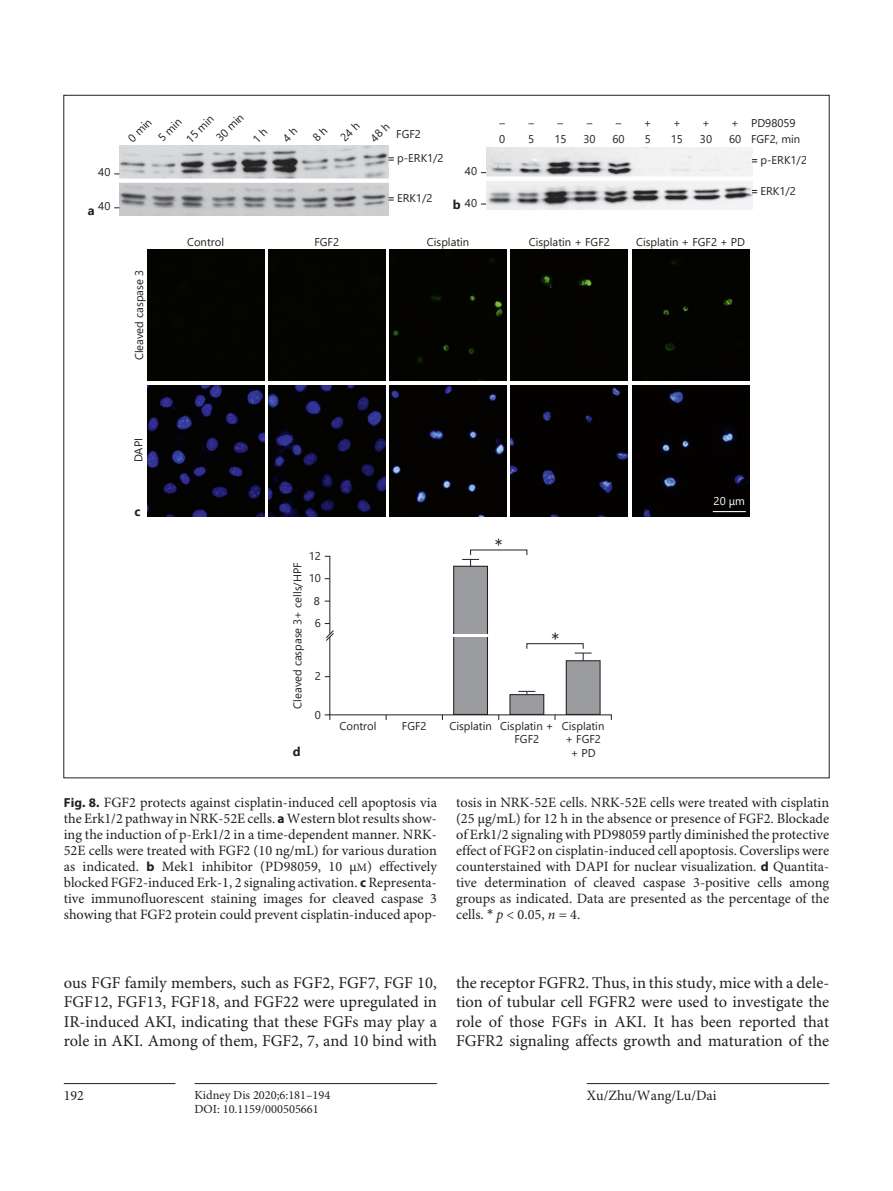
<style>
.page{position:relative;width:893px;height:1191px;background:#fff}
.page>*{position:absolute;margin:0;border:0;box-sizing:border-box;transform-origin:0 0}
.t1{font:16.5px/19px "Minion Pro";color:#231f20;text-align:justify}
.t2{font:16.5px "Consolas";color:#231f20}
.t3{font:14.25px/15.9px "Minion Pro";color:#231f20;text-align:justify}
.t4{font:700 12.75px "Segoe UI";color:#231f20}
.t5{font:12.3px "Minion Pro";color:#231f20}
.t6{font:11.25px/22.4px "Segoe UI";color:#231f20;text-align:center}
.t7{font:11.25px "Segoe UI";color:#fff}
.s1{font-family:"Myriad Pro";font-weight:700;font-size:13.2px}
.s2{font-family:"Myriad Pro";font-weight:700;font-size:13.35px}
.s3{font-size:11.4px}
.s4{font-family:"Cambria"}
.s5{font-style:italic}
</style>
<div class="page">
<hr style="left:64px;top:1083px;width:111px;height:1px;background:#231f20">
<hr style="left:195px;top:1083px;width:242px;height:1px;background:#231f20">
<hr style="left:587px;top:1083px;width:242px;height:1px;background:#231f20">
<img style="left:119px;top:146px;width:270px;height:69px">
<svg style="left:389px;top:157px;width:5px;height:4px"></svg>
<svg style="left:389px;top:197px;width:5px;height:4px"></svg>
<img style="left:486px;top:147px;width:266px;height:62px">
<svg style="left:752px;top:159px;width:5px;height:4px"></svg>
<img style="left:632px;top:386px;width:117px;height:130px">
<div style="left:511px;top:386px;width:117px;height:130px;background:#030200"></div>
<div style="left:390px;top:386px;width:117px;height:130px;background:#040301"></div>
<img style="left:268px;top:386px;width:117px;height:130px">
<img style="left:147px;top:386px;width:117px;height:130px">
<div style="left:632px;top:250px;width:117px;height:130px;background:#030400"></div>
<div style="left:511px;top:250px;width:117px;height:130px;background:#040300"></div>
<div style="left:390px;top:250px;width:117px;height:130px;background:#040300"></div>
<div style="left:268px;top:250px;width:117px;height:130px;background:#040400"></div>
<div style="left:147px;top:250px;width:117px;height:130px;background:#040300"></div>
<hr style="left:713px;top:511px;width:33px;height:1px;background:#fff">
<svg style="left:329px;top:555px;width:283px;height:160px"></svg>
<div style="left:510px;top:694px;width:34px;height:20px;background:#9b9ca0"></div>
<div style="left:509px;top:694px;width:35px;height:21px;border:1px solid #231f20"></div>
<svg style="left:518px;top:691px;width:17px;height:3px"></svg>
<div style="left:566px;top:660px;width:34px;height:54px;background:#9b9ca0"></div>
<div style="left:566px;top:660px;width:35px;height:55px;border:1px solid #231f20"></div>
<svg style="left:575px;top:653px;width:17px;height:7px"></svg>
<div style="left:527px;top:643px;width:56px;height:6px;border:1px solid #231f20"></div>
<svg style="left:325px;top:714px;width:6px;height:6px"></svg>
<div style="left:454px;top:566px;width:33px;height:148px;background:#9b9ca0"></div>
<div style="left:453px;top:566px;width:35px;height:149px;border:1px solid #231f20"></div>
<svg style="left:462px;top:559px;width:17px;height:7px"></svg>
<hr style="left:329px;top:634px;width:160px;height:3px;background:#fff">
<svg style="left:325px;top:623px;width:9px;height:18px"></svg>
<p class="t6" style="left:98px;top:160px;width:14px">40</p>
<p class="t6" style="left:98px;top:194px;width:14px">40</p>
<p class="t4" style="left:88px;top:199px;width:8px">a</p>
<p class="t6" style="left:121px;top:131px;width:29px;rotate:-45deg">0 min</p>
<p class="t6" style="left:151px;top:131px;width:29px;rotate:-45deg">5 min</p>
<p class="t6" style="left:179px;top:132px;width:35px;rotate:-45deg">15 min</p>
<p class="t6" style="left:209px;top:131px;width:35px;rotate:-45deg">30 min</p>
<p class="t6" style="left:349px;top:116px;width:23px;line-height:21.9px;text-align:left;text-indent:-21px;rotate:-45deg">24 h<br>48 h</p>
<p class="t6" style="left:396px;top:122px;width:26px">FGF2</p>
<p class="t6" style="left:397px;top:146px;width:48px">p-ERK1/2</p>
<p class="t6" style="left:397px;top:186px;width:37px">ERK1/2</p>
<p class="t6" style="left:465px;top:159px;width:14px">40</p>
<p class="t6" style="left:465px;top:190px;width:14px">40</p>
<p class="t4" style="left:453px;top:192px;width:9px">b</p>
<p class="t6" style="left:499px;top:110px;width:36px">– –</p>
<p class="t6" style="left:558px;top:110px;width:36px">– –</p>
<p class="t6" style="left:616px;top:110px;width:37px">– +</p>
<p class="t6" style="left:673px;top:110px;width:9px">+</p>
<p class="t6" style="left:702px;top:110px;width:9px">+</p>
<p class="t6" style="left:731px;top:110px;width:9px">+</p>
<p class="t6" style="left:499px;top:127px;width:8px">0</p>
<p class="t6" style="left:528px;top:127px;width:8px">5</p>
<p class="t6" style="left:554px;top:127px;width:14px">15</p>
<p class="t6" style="left:583px;top:127px;width:14px">30</p>
<p class="t6" style="left:613px;top:127px;width:14px">60</p>
<p class="t6" style="left:645px;top:127px;width:8px">5</p>
<p class="t6" style="left:671px;top:127px;width:14px">15</p>
<p class="t6" style="left:700px;top:127px;width:14px">30</p>
<p class="t6" style="left:729px;top:127px;width:14px">60</p>
<p class="t6" style="left:751px;top:113px;width:51px;line-height:16.4px;text-align:left">PD98059<br>FGF2, min</p>
<p class="t6" style="left:760px;top:148px;width:48px">p-ERK1/2</p>
<p class="t6" style="left:760px;top:179px;width:37px">ERK1/2</p>
<p class="t6" style="left:127px;top:360px;width:92px;rotate:-90deg">Cleaved caspase 3</p>
<p class="t6" style="left:187px;top:229px;width:38px">Control</p>
<p class="t6" style="left:314px;top:229px;width:26px">FGF2</p>
<p class="t6" style="left:427px;top:229px;width:44px">Cisplatin</p>
<p class="t6" style="left:529px;top:229px;width:83px">Cisplatin + FGF2</p>
<p class="t6" style="left:636px;top:229px;width:111px">Cisplatin + FGF2 + PD</p>
<p class="t6" style="left:126px;top:462px;width:26px;rotate:-90deg">DAPI</p>
<p class="t4" style="left:134px;top:500px;width:8px">c</p>
<p class="t6" style="left:285px;top:709px;width:148px;rotate:-90deg">Cleaved caspase 3+ cells/HPF</p>
<p class="t6" style="left:309px;top:544px;width:14px">12<br>10<br>8<br>6</p>
<p class="t6" style="left:315px;top:664px;width:8px">2</p>
<p class="t6" style="left:315px;top:702px;width:8px">0</p>
<p class="t4" style="left:293px;top:740px;width:9px">d</p>
<p class="t2" style="left:494px;top:533px;width:11px">*</p>
<p class="t2" style="left:551px;top:627px;width:11px">*</p>
<p class="t6" style="left:339px;top:713px;width:38px">Control</p>
<p class="t6" style="left:402px;top:713px;width:26px">FGF2</p>
<p class="t6" style="left:449px;top:713px;width:44px">Cisplatin</p>
<p class="t6" style="left:562px;top:718px;width:44px;line-height:13.5px">Cisplatin + FGF2 + PD</p>
<p class="t6" style="left:500px;top:718px;width:55px;line-height:13.5px">Cisplatin +<br>FGF2</p>
<p class="t7" style="left:714px;top:490px;width:33px">20 μm</p>
<p class="t3" style="left:64px;top:795px;width:375px"><span class="s1">Fig. 8.</span> FGF2 protects against cisplatin-induced cell apoptosis via the Erk1/2 pathway in NRK-52E cells. <span class="s2">a</span> Western blot results show&shy;ing the induction of p-Erk1/2 in a time-dependent manner. NRK-52E cells were treated with FGF2 (10 ng/mL) for various duration as indicated. <span class="s2">b</span> Mek1 inhibitor (PD98059, 10 µ<span class="s3">M</span>) effectively blocked FGF2-induced Erk-1, 2 signaling activation. <span class="s2">c</span> Representa&shy;tive immunofluorescent staining images for cleaved caspase 3 showing that FGF2 protein could prevent cisplatin-induced apop-</p>
<p class="t3" style="left:456px;top:795px;width:375px">tosis in NRK-52E cells. NRK-52E cells were treated with cisplatin (25 µg/mL) for 12 h in the absence or presence of FGF2. Blockade of Erk1/2 signaling with PD98059 partly diminished the protective effect of FGF2 on cisplatin-induced cell apoptosis. Coverslips were counterstained with DAPI for nuclear visualization. <span class="s2">d</span> Quantita&shy;tive determination of cleaved caspase 3-positive cells among groups as indicated. Data are presented as the percentage of the cells. <span class="s4">*</span> <span class="s5">p</span> &lt; 0.05, <span class="s5">n</span> = 4.</p>
<p class="t1" style="left:64px;top:974px;width:375px">ous FGF family members, such as FGF2, FGF7, FGF 10, FGF12, FGF13, FGF18, and FGF22 were upregulated in IR-induced AKI, indicating that these FGFs may play a role in AKI. Among of them, FGF2, 7, and 10 bind with</p>
<p class="t1" style="left:456px;top:974px;width:375px">the receptor FGFR2. Thus, in this study, mice with a dele&shy;tion of tubular cell FGFR2 were used to investigate the role of those FGFs in AKI. It has been reported that FGFR2 signaling affects growth and maturation of the</p>
<p class="t3" style="left:64px;top:1088px;width:22px">192</p>
<p class="t5" style="left:195px;top:1087px;width:137px">Kidney Dis 2020;6:181–194</p>
<p class="t3" style="left:587px;top:1088px;width:131px">Xu/Zhu/Wang/Lu/Dai</p>
<p class="t5" style="left:195px;top:1101px;width:126px">DOI: 10.1159/000505661</p>
</div>
